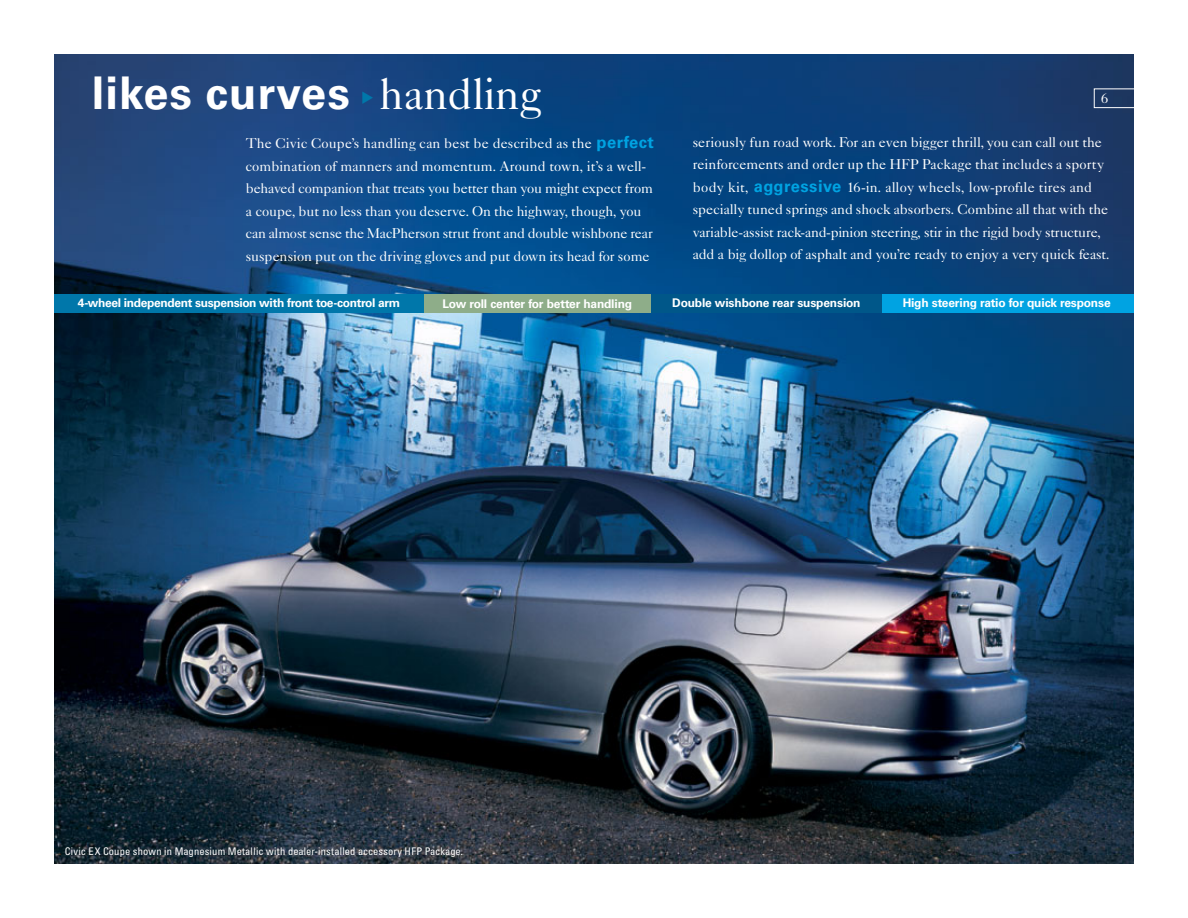
<style>
.page{position:relative;width:1188px;height:918px;background:#fff}
.page>*{position:absolute;margin:0;border:0;box-sizing:border-box;transform-origin:0 0}
.t1{font:700 45px "Univers";letter-spacing:.025em;color:#fff}
.t2{font:45px "Caslon Five Forty";letter-spacing:-.02em;color:#fff}
.t3{font:14.25px/22.5px "Caslon Five Forty";letter-spacing:-.005em;color:#fff}
.t4{font:700 12px "Univers";letter-spacing:-.025em;color:#fff}
.t5{font:condensed 10.5px "Univers";letter-spacing:.01em;color:#fff}
.s1{font-family:"Univers";font-weight:700;font-size:16.5px;color:#00a3e2}
</style>
<div class="page">
<img style="left:54px;top:54px;width:1080px;height:810px">
<div style="left:54px;top:294px;width:373px;height:18px;background:#07a"></div>
<div style="left:424px;top:294px;width:232px;height:18px;background:#8ead89"></div>
<div style="left:651px;top:294px;width:234px;height:18px;background:#005789"></div>
<div style="left:882px;top:294px;width:252px;height:18px;background:#00a3e2"></div>
<div style="left:1094px;top:88px;width:43px;height:20px;border:1px solid #fff"></div>
<svg style="left:363px;top:91px;width:10px;height:13px"></svg>
<h1 class="t1" style="left:92px;top:77px;width:260px">likes curves</h1>
<h1 class="t2" style="left:379px;top:78px;width:164px">handling</h1>
<p class="t3" style="left:246px;top:134px;width:410px">The Civic Coupe’s handling can best be described as the <span class="s1">perfect </span>combination of manners and momentum. Around town, it’s a well&shy;behaved companion that treats you better than you might expect from a coupe, but no less than you deserve. On the highway, though, you can almost sense the MacPherson strut front and double wishbone rear suspension put on the driving gloves and put down its head for some</p>
<p class="t3" style="left:693px;top:132px;width:419px">seriously fun road work. For an even bigger thrill, you can call out the reinforcements and order up the HFP Package that includes a sporty body kit, <span class="s1">aggressive</span> 16-in. alloy wheels, low-profıle tires and specially tuned springs and shock absorbers. Combine all that with the variable-assist rack-and-pinion steering, stir in the rigid body structure, add a big dollop of asphalt and you’re ready to enjoy a very quick feast.</p>
<p class="t4" style="left:78px;top:299px;width:324px">4-wheel independent suspension with front toe-control arm</p>
<p class="t4" style="left:443px;top:299px;width:191px">Low roll center for better handling</p>
<p class="t4" style="left:672px;top:299px;width:190px">Double wishbone rear suspension</p>
<p class="t4" style="left:903px;top:299px;width:210px">High steering ratio for quick response</p>
<p class="t3" style="left:1101px;top:88px;width:9px">6</p>
<p class="t5" style="left:65px;top:847px;width:400px">Civic EX Coupe shown in Magnesium Metallic with dealer-installed accessory HFP Package.</p>
</div>
